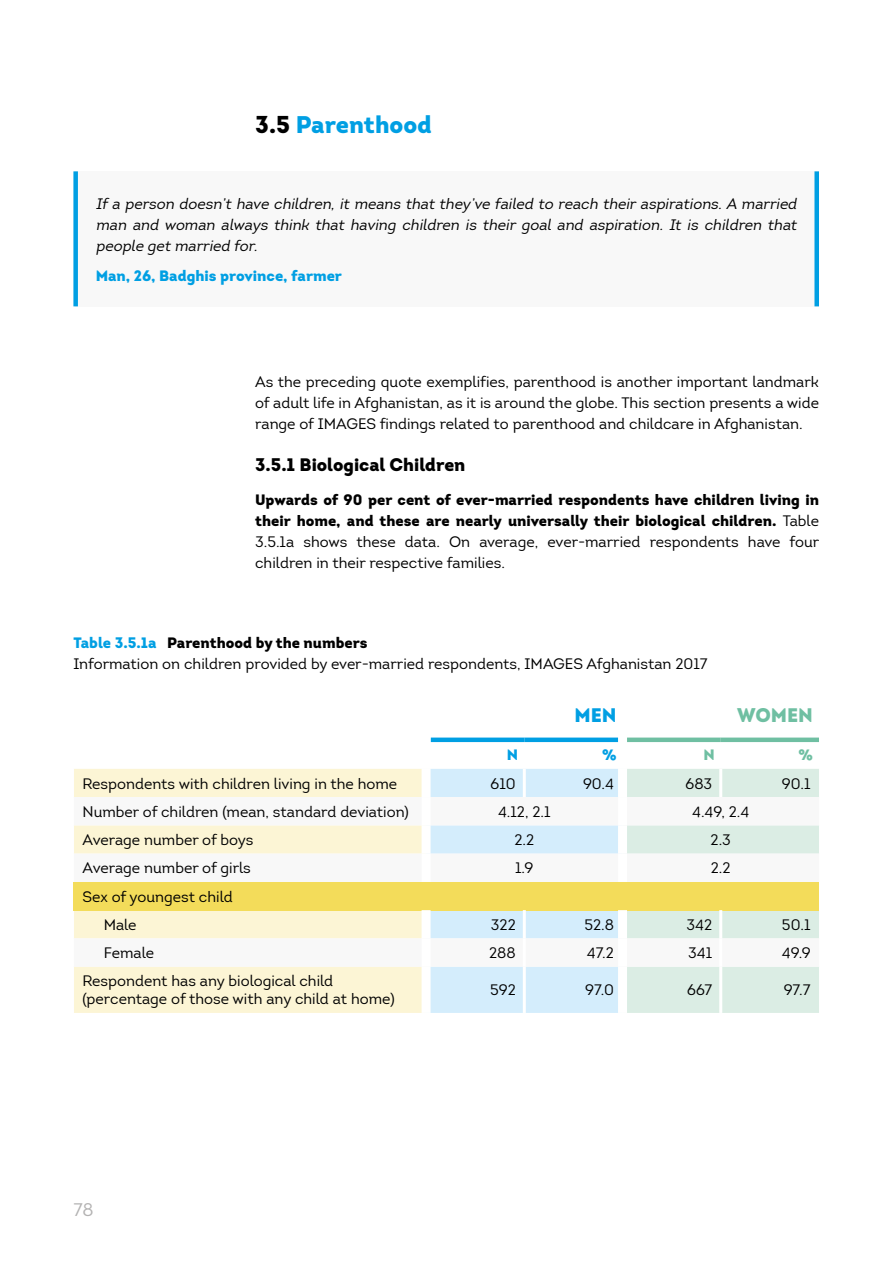
<style>
.page{position:relative;width:893px;height:1263px;background:#fff}
.page>*{position:absolute;margin:0;border:0;box-sizing:border-box;transform-origin:0 0}
.t1{font:900 24px "Intro";color:#009fe3}
.t2{font:900 19.5px "Intro";color:#6fbfa2}
.t3{font:900 19.5px "Intro";color:#009fe3}
.t4{font:900 18px "Intro";color:#000}
.t5{font:18px "Intro";color:#b3b2b2}
.t6{font:15px/21px "Intro";color:#000}
.t7{font:900 15px/21px "Intro";color:#000;text-align:justify}
.t8{font:italic 15px/21px "Intro";color:#000;text-align:justify}
.t9{font:900 15px "Intro";color:#009fe3}
.t10{font:900 15px "Intro";color:#6fbfa2}
.s1{color:#000}
.s2{font-weight:400}
.s3{font-weight:900;color:#009fe3}
.s4{font-weight:900}
</style>
<div class="page">
<div style="left:76px;top:171px;width:743px;height:135px;background:#f8f8f8"></div>
<div style="left:73px;top:171px;width:5px;height:135px;background:#009fe3"></div>
<div style="left:814px;top:171px;width:5px;height:135px;background:#009fe3"></div>
<div style="left:74px;top:769px;width:348px;height:244px;background:#fcf5d5"></div>
<div style="left:431px;top:769px;width:187px;height:244px;background:#d4edfc"></div>
<div style="left:627px;top:769px;width:192px;height:244px;background:#dbede4"></div>
<svg style="left:74px;top:797px;width:745px;height:170px"></svg>
<div style="left:74px;top:882px;width:745px;height:28px;background:#f3dc5a"></div>
<div style="left:618px;top:825px;width:9px;height:29px;background:#fff"></div>
<div style="left:618px;top:797px;width:9px;height:28px;background:#fff"></div>
<div style="left:618px;top:854px;width:9px;height:28px;background:#fff"></div>
<div style="left:627px;top:737px;width:94px;height:5px;background:#6fbfa2"></div>
<div style="left:721px;top:737px;width:98px;height:5px;background:#6fbfa2"></div>
<div style="left:618px;top:910px;width:9px;height:28px;background:#fff"></div>
<div style="left:618px;top:938px;width:9px;height:29px;background:#fff"></div>
<div style="left:431px;top:737px;width:93px;height:5px;background:#009fe3"></div>
<div style="left:524px;top:737px;width:94px;height:5px;background:#009fe3"></div>
<div style="left:422px;top:797px;width:9px;height:28px;background:#fff"></div>
<div style="left:422px;top:825px;width:9px;height:29px;background:#fff"></div>
<div style="left:422px;top:854px;width:9px;height:28px;background:#fff"></div>
<div style="left:422px;top:910px;width:9px;height:28px;background:#fff"></div>
<div style="left:422px;top:938px;width:9px;height:29px;background:#fff"></div>
<hr style="left:523px;top:769px;width:3px;height:28px;background:#fff">
<hr style="left:523px;top:910px;width:3px;height:28px;background:#fff">
<hr style="left:523px;top:938px;width:3px;height:29px;background:#fff">
<hr style="left:523px;top:967px;width:3px;height:46px;background:#fff">
<hr style="left:719px;top:769px;width:3px;height:28px;background:#fff">
<hr style="left:719px;top:910px;width:3px;height:28px;background:#fff">
<hr style="left:719px;top:938px;width:3px;height:29px;background:#fff">
<hr style="left:719px;top:967px;width:3px;height:46px;background:#fff">
<h1 class="t1" style="left:255px;top:109px;width:178px"><span class="s1">3.5</span> Parenthood</h1>
<p class="t8" style="left:96px;top:194px;width:706px">If a person doesn’t have children, it means that they’ve failed to reach their aspirations. A married man and woman always think that having children is their goal and aspiration. It is children that people get married for.</p>
<p class="t9" style="left:96px;top:266px;width:248px">Man, 26, Badghis province, farmer</p>
<p class="t6" style="left:255px;top:371px;width:565px;text-align:justify">As the preceding quote exemplifies, parenthood is another important landmark of adult life in Afghanistan, as it is around the globe. This section presents a wide range of IMAGES findings related to parenthood and childcare in Afghanistan.</p>
<p class="t4" style="left:255px;top:453px;width:212px">3.5.1 Biological Children</p>
<p class="t7" style="left:255px;top:489px;width:566px">Upwards of 90 per cent of ever-married respondents have children living in their home, and these are nearly universally their biological children. <span class="s2">Table 3.5.1a shows these data. On average, ever-married respondents have four children in their respective families.</span></p>
<p class="t6" style="left:73px;top:632px;width:636px"><span class="s3">Table 3.5.1a</span> <span class="s4">Parenthood by the numbers<br></span>Information on children provided by ever-married respondents, IMAGES Afghanistan 2017</p>
<h2 class="t3" style="left:574px;top:702px;width:44px">MEN</h2>
<h2 class="t2" style="left:737px;top:702px;width:77px">WOMEN</h2>
<p class="t9" style="left:507px;top:745px;width:13px">N</p>
<p class="t9" style="left:602px;top:745px;width:16px">%</p>
<p class="t10" style="left:703px;top:745px;width:13px">N</p>
<p class="t10" style="left:798px;top:745px;width:16px">%</p>
<p class="t6" style="left:82px;top:773px;width:316px">Respondents with children living in the home</p>
<p class="t6" style="left:491px;top:773px;width:27px">610</p>
<p class="t6" style="left:583px;top:773px;width:32px">90.4</p>
<p class="t6" style="left:685px;top:773px;width:28px">683</p>
<p class="t6" style="left:782px;top:773px;width:30px">90.1</p>
<p class="t6" style="left:82px;top:801px;width:328px">Number of children (mean, standard deviation)</p>
<p class="t6" style="left:498px;top:801px;width:54px">4.12, 2.1</p>
<p class="t6" style="left:692px;top:801px;width:59px">4.49, 2.4</p>
<p class="t6" style="left:83px;top:829px;width:173px">Average number of boys</p>
<p class="t6" style="left:514px;top:829px;width:21px">2.2</p>
<p class="t6" style="left:711px;top:829px;width:22px">2.3</p>
<p class="t6" style="left:82px;top:858px;width:170px">Average number of girls</p>
<p class="t6" style="left:515px;top:858px;width:20px">1.9</p>
<p class="t6" style="left:711px;top:858px;width:21px">2.2</p>
<p class="t6" style="left:104px;top:882px;width:131px;line-height:28.2px;text-indent:-21px">Sex of youngest child<br>Male</p>
<p class="t6" style="left:491px;top:914px;width:26px">322</p>
<p class="t6" style="left:584px;top:914px;width:31px">52.8</p>
<p class="t6" style="left:687px;top:914px;width:27px">342</p>
<p class="t6" style="left:782px;top:914px;width:30px">50.1</p>
<p class="t6" style="left:104px;top:942px;width:52px">Female</p>
<p class="t6" style="left:489px;top:942px;width:28px">288</p>
<p class="t6" style="left:587px;top:942px;width:29px">47.2</p>
<p class="t6" style="left:688px;top:942px;width:25px">341</p>
<p class="t6" style="left:782px;top:942px;width:30px">49.9</p>
<p class="t6" style="left:82px;top:972px;width:314px;line-height:18px">Respondent has any biological child (percentage of those with any child at home)</p>
<p class="t6" style="left:490px;top:980px;width:27px">592</p>
<p class="t6" style="left:585px;top:980px;width:30px">97.0</p>
<p class="t6" style="left:687px;top:980px;width:27px">667</p>
<p class="t6" style="left:784px;top:980px;width:28px">97.7</p>
<p class="t5" style="left:73px;top:1198px;width:22px">78</p>
</div>
